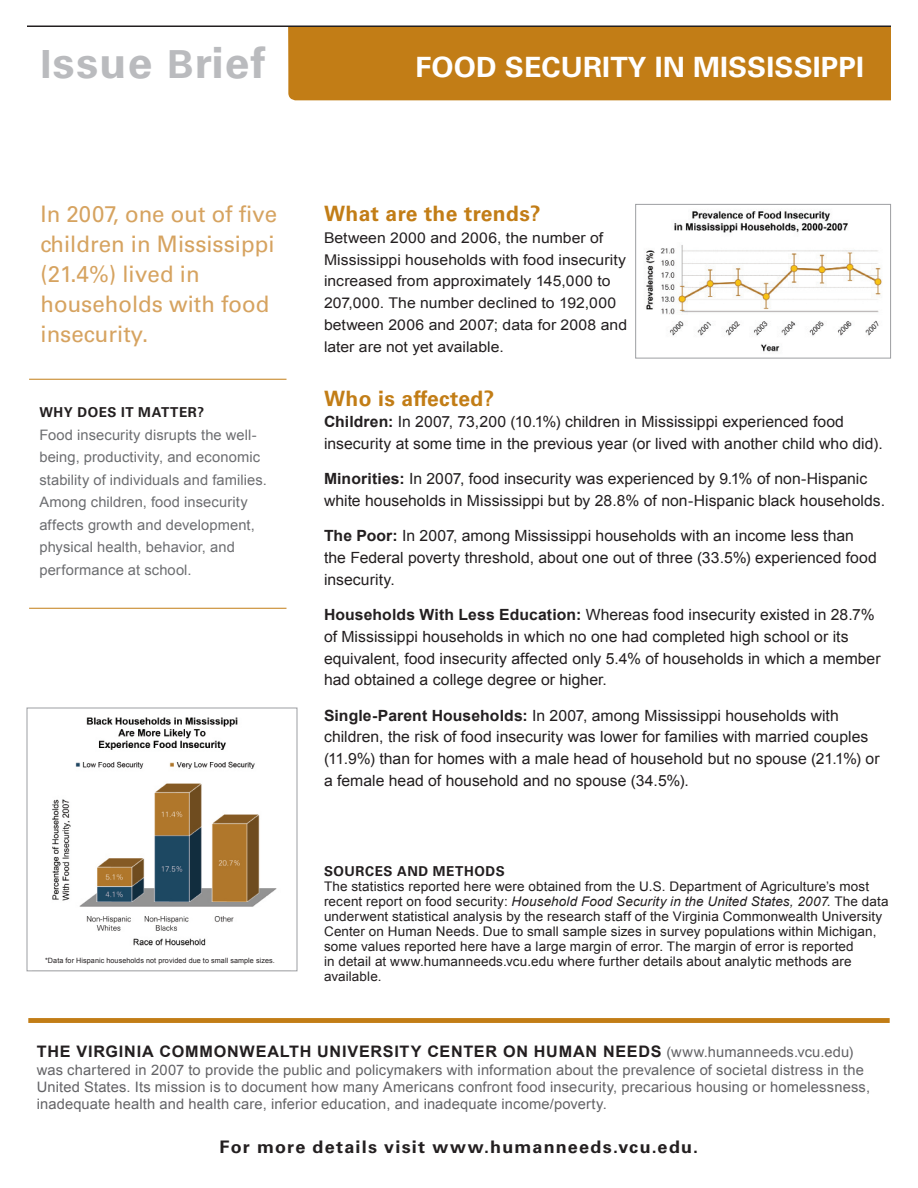
<style>
.page{position:relative;width:918px;height:1188px;background:#fff}
.page>*{position:absolute;margin:0;border:0;box-sizing:border-box;transform-origin:0 0}
.headline2{font:700 43.05px "Univers LT Std";letter-spacing:.025em;color:#babbbe}
.headline{font:700 27.9px "Univers LT Std";letter-spacing:.005em;color:#fff}
.section_headline{font:22.65px/30px "Univers LT Std";color:#d6a360}
.section_headline-2{font:700 21.15px "Univers LT Std";letter-spacing:.02em;color:#c27d16}
.Main_text{font:700 21.15px "Univers LT Std";letter-spacing:.02em;color:#c27d16}
.headline-2{font:700 17.25px "Univers LT Std";letter-spacing:.065em;color:#231f20;scale:1.04 1}
.Main_text-2{font:700 15.9px "Arial";letter-spacing:.045em;color:#231f20}
.Main_text-3{font:15.45px/21.8px "Arial";color:#231f20}
.Main_text-4{font:14.85px/21.8px "Arial";letter-spacing:.005em;color:#231f20;scale:1.06 1}
.Main_text-5{font:14.4px/17.2px "Arial";letter-spacing:.01em;color:#636366}
.Main_text-6{font:14.4px/22.5px "Arial";letter-spacing:.005em;color:#6c6d70}
.t1{font:700 13.65px "Univers LT Std";letter-spacing:.045em;color:#231f20}
.Main_text-7{font:13.2px/15px "Arial";letter-spacing:.01em;color:#231f20}
.section_headline-3{font:7.2px "Arial";letter-spacing:.01em;color:#231f20}
.s1{font-size:38.55px}
.s2{font-weight:700}
.s3{font-style:italic}
.s4{font-weight:400;font-size:14.4px;color:#636366}
</style>
<div class="page">
<svg style="left:28px;top:1018px;width:862px;height:5px;background:#c37f1a"></svg>
<img style="left:645px;top:211px;width:237px;height:141px">
<div style="left:635px;top:204px;width:256px;height:154px;border:1px solid #9d9fa2"></div>
<div style="left:288px;top:27px;width:603px;height:73px;background:#c27d16"></div>
<hr style="left:27px;top:26px;width:866px;height:1px;background:#231f20">
<div style="left:891px;top:24px;width:27px;height:152px;background:#fff"></div>
<hr style="left:29px;top:379px;width:258px;height:1px;background:#c27d16">
<hr style="left:29px;top:608px;width:258px;height:1px;background:#c27d16">
<img style="left:52px;top:717px;width:225px;height:229px">
<div style="left:27px;top:708px;width:270px;height:263px;border:1px solid #9d9fa2"></div>
<p class="headline2" style="left:40px;top:38px;width:227px"><span class="s1">I</span>ssue <span class="s1">B</span>rief</p>
<p class="headline" style="left:415px;top:51px;width:450px">FOOD SECURITY IN MISSISSIPPI</p>
<p class="section_headline" style="left:40px;top:200px;width:238px">In 2007, one out of five children in Mississippi (21.4%) lived in households with food insecurity.</p>
<p class="t1" style="left:39px;top:405px;width:166px">WHY DOES IT MATTER?</p>
<p class="Main_text-6" style="left:39px;top:424px;width:229px">Food insecurity disrupts the well&shy;being, productivity, and economic stability of individuals and families.<br>Among children, food insecurity affects growth and development, physical health, behavior, and performance at school.</p>
<p class="section_headline-3" style="left:45px;top:956px;width:231px">*Data for Hispanic households not provided due to small sample sizes.</p>
<p class="section_headline-2" style="left:324px;top:201px;width:218px">What are the trends?</p>
<p class="Main_text-4" style="left:324px;top:227px;width:287px">Between 2000 and 2006, the number of Mississippi households with food insecurity increased from approximately 145,000 to 207,000. The number declined to 192,000 between 2006 and 2007; data for 2008 and later are not yet available.</p>
<p class="Main_text" style="left:324px;top:386px;width:172px">Who is affected?</p>
<p class="Main_text-3" style="left:324px;top:411px;width:560px"><span class="s2">Children:</span> In 2007, 73,200 (10.1%) children in Mississippi experienced food insecurity at some time in the previous year (or lived with another child who did).</p>
<p class="Main_text-3" style="left:324px;top:468px;width:563px"><span class="s2">Minorities:</span> In 2007, food insecurity was experienced by 9.1% of non-Hispanic white households in Mississippi but by 28.8% of non-Hispanic black households.</p>
<p class="Main_text-3" style="left:324px;top:525px;width:554px"><span class="s2">The Poor:</span> In 2007, among Mississippi households with an income less than the Federal poverty threshold, about one out of three (33.5%) experienced food insecurity.</p>
<p class="Main_text-3" style="left:324px;top:604px;width:558px"><span class="s2">Households With Less Education:</span> Whereas food insecurity existed in 28.7% of Mississippi households in which no one had completed high school or its equivalent, food insecurity affected only 5.4% of households in which a member had obtained a college degree or higher.</p>
<p class="Main_text-3" style="left:324px;top:705px;width:557px"><span class="s2">Single-Parent Households:</span> In 2007, among Mississippi households with children, the risk of food insecurity was lower for families with married couples (11.9%) than for homes with a male head of household but no spouse (21.1%) or a female head of household and no spouse (34.5%).</p>
<p class="t1" style="left:324px;top:864px;width:182px">SOURCES AND METHODS</p>
<p class="Main_text-7" style="left:324px;top:879px;width:566px">The statistics reported here were obtained from the U.S. Department of Agriculture’s most recent report on food security: <span class="s3">Household Food Security in the United States, 2007</span>. The data underwent statistical analysis by the research staff of the Virginia Commonwealth University Center on Human Needs. Due to small sample sizes in survey populations within Michigan, some values reported here have a large margin of error. The margin of error is reported<br>in detail at www.humanneeds.vcu.edu where further details about analytic methods are available.</p>
<p class="Main_text-2" style="left:37px;top:1041px;width:818px">THE VIRGINIA COMMONWEALTH UNIVERSITY CENTER ON HUMAN NEEDS <span class="s4">(www.humanneeds.vcu.edu)</span></p>
<p class="Main_text-5" style="left:37px;top:1061px;width:835px">was chartered in 2007 to provide the public and policymakers with information about the prevalence of societal distress in the<br>United States. Its mission is to document how many Americans confront food insecurity, precarious housing or homelessness, inadequate health and health care, inferior education, and inadequate income/poverty.</p>
<p class="headline-2" style="left:220px;top:1137px;width:462px">For more details visit www.humanneeds.vcu.edu.</p>
</div>
